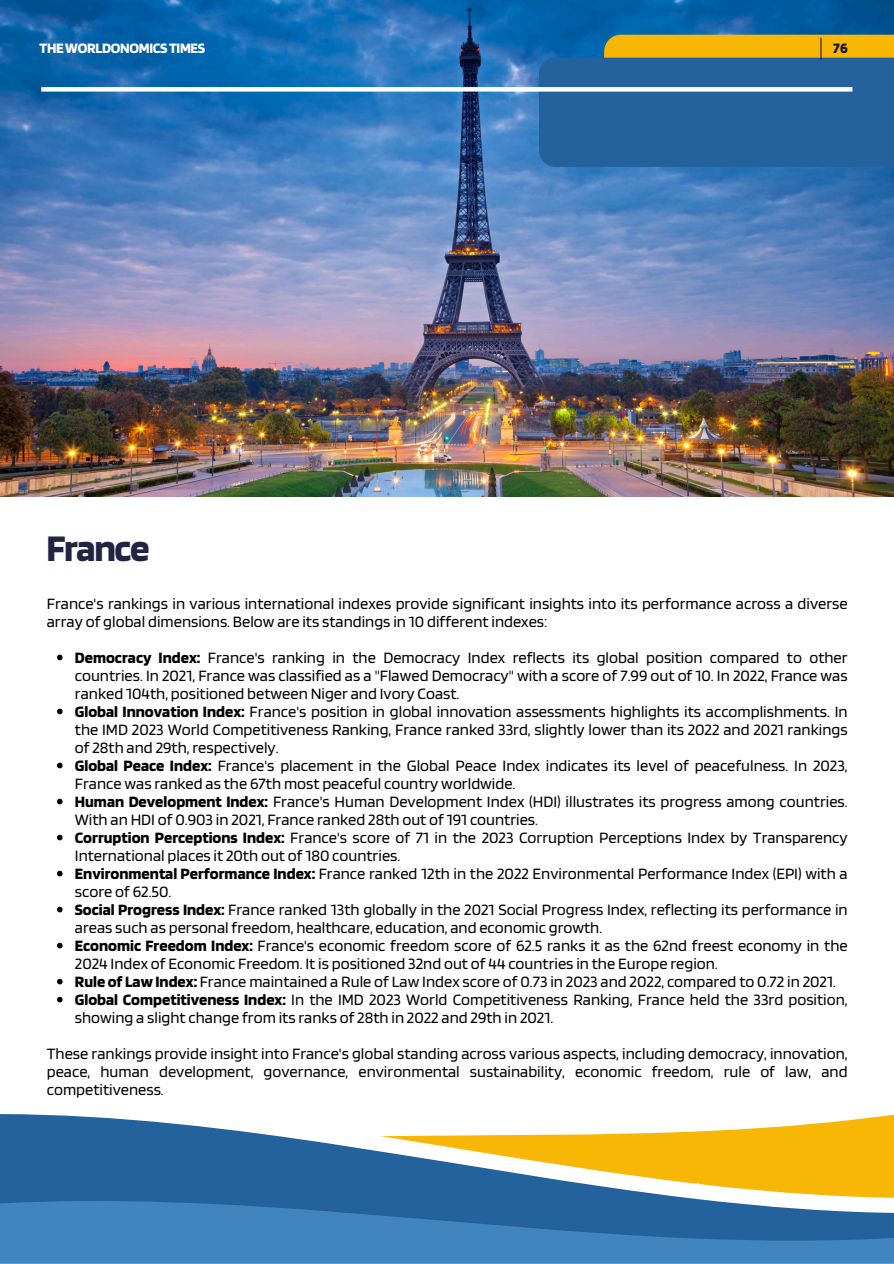
<style>
.page{position:relative;width:894px;height:1264px;background:#fff}
.page>*{position:absolute;margin:0;border:0;box-sizing:border-box;transform-origin:0 0}
.t1{font:700 39.15px "Blinker";letter-spacing:-.035em;color:#222444}
.t2{font:16.5px/18px "Blinker";color:#000}
.t3{font:700 15px "Blinker";letter-spacing:-.02em;color:#fff}
.t4{font:700 15px "Blinker";color:#1a171c}
.s1{font-weight:700}
</style>
<div class="page">
<img style="left:0;top:0;width:893px;height:496px">
<svg style="left:0;top:1114px;width:893px;height:77px"></svg>
<svg style="left:0;top:1191px;width:893px;height:72px;background:#407eb4"></svg>
<svg style="left:57px;top:654px;width:6px;height:6px"></svg>
<svg style="left:57px;top:708px;width:6px;height:6px"></svg>
<svg style="left:57px;top:762px;width:6px;height:6px"></svg>
<svg style="left:57px;top:798px;width:6px;height:6px"></svg>
<svg style="left:57px;top:834px;width:6px;height:6px"></svg>
<svg style="left:57px;top:870px;width:6px;height:6px"></svg>
<svg style="left:57px;top:906px;width:6px;height:6px"></svg>
<svg style="left:57px;top:942px;width:6px;height:6px"></svg>
<svg style="left:57px;top:978px;width:6px;height:6px"></svg>
<svg style="left:57px;top:996px;width:6px;height:6px"></svg>
<svg style="left:538px;top:35px;width:355px;height:132px;background:#416e87"></svg>
<div style="left:41px;top:87px;width:811px;height:5px;background:#fff"></div>
<p class="t3" style="left:39px;top:39px;width:167px">THEWORLDONOMICSTIMES</p>
<p class="t4" style="left:833px;top:38px;width:16px">76</p>
<p class="t1" style="left:46px;top:523px;width:105px">France</p>
<p class="t2" style="left:47px;top:593px;width:802px">France's rankings in various international indexes provide significant insights into its performance across a diverse array of global dimensions. Below are its standings in 10 different indexes:</p>
<h2 class="t2" style="left:75px;top:647px;width:774px;text-align:justify"><span class="s1">Democracy Index:</span> France's ranking in the Democracy Index reflects its global position compared to other countries. In 2021, France was classified as a "Flawed Democracy" with a score of 7.99 out of 10. In 2022, France was ranked 104th, positioned between Niger and Ivory Coast.</h2>
<h1 class="t2" style="left:75px;top:701px;width:774px;text-align:justify"><span class="s1">Global Innovation Index:</span> France's position in global innovation assessments highlights its accomplishments. In the IMD 2023 World Competitiveness Ranking, France ranked 33rd, slightly lower than its 2022 and 2021 rankings of 28th and 29th, respectively.</h1>
<p class="t2" style="left:75px;top:755px;width:774px"><span class="s1">Global Peace Index:</span> France's placement in the Global Peace Index indicates its level of peacefulness. In 2023,<br>France was ranked as the 67th most peaceful country worldwide.</p>
<p class="t2" style="left:75px;top:791px;width:774px"><span class="s1">Human Development Index:</span> France's Human Development Index (HDI) illustrates its progress among countries.<br>With an HDI of 0.903 in 2021, France ranked 28th out of 191 countries.</p>
<p class="t2" style="left:75px;top:827px;width:774px"><span class="s1">Corruption Perceptions Index:</span> France's score of 71 in the 2023 Corruption Perceptions Index by Transparency<br>International places it 20th out of 180 countries.</p>
<p class="t2" style="left:75px;top:863px;width:774px"><span class="s1">Environmental Performance Index:</span> France ranked 12th in the 2022 Environmental Performance Index (EPI) with a score of 62.50.</p>
<p class="t2" style="left:75px;top:899px;width:774px"><span class="s1">Social Progress Index:</span> France ranked 13th globally in the 2021 Social Progress Index, reflecting its performance in areas such as personal freedom, healthcare, education, and economic growth.</p>
<p class="t2" style="left:75px;top:935px;width:774px"><span class="s1">Economic Freedom Index:</span> France's economic freedom score of 62.5 ranks it as the 62nd freest economy in the<br>2024 Index of Economic Freedom. It is positioned 32nd out of 44 countries in the Europe region.</p>
<p class="t2" style="left:75px;top:971px;width:762px"><span class="s1">Rule of LawIndex:</span> France maintained a Rule of Law Index score of 0.73 in 2023 and 2022, compared to 0.72 in 2021.</p>
<p class="t2" style="left:75px;top:989px;width:774px"><span class="s1">Global Competitiveness Index:</span> In the IMD 2023 World Competitiveness Ranking, France held the 33rd position, showing a slight change from its ranks of 28th in 2022 and 29th in 2021.</p>
<p class="t2" style="left:47px;top:1043px;width:802px;text-align:justify">These rankings provide insight into France's global standing across various aspects, including democracy, innovation, peace, human development, governance, environmental sustainability, economic freedom, rule of law, and competitiveness.</p>
</div>
